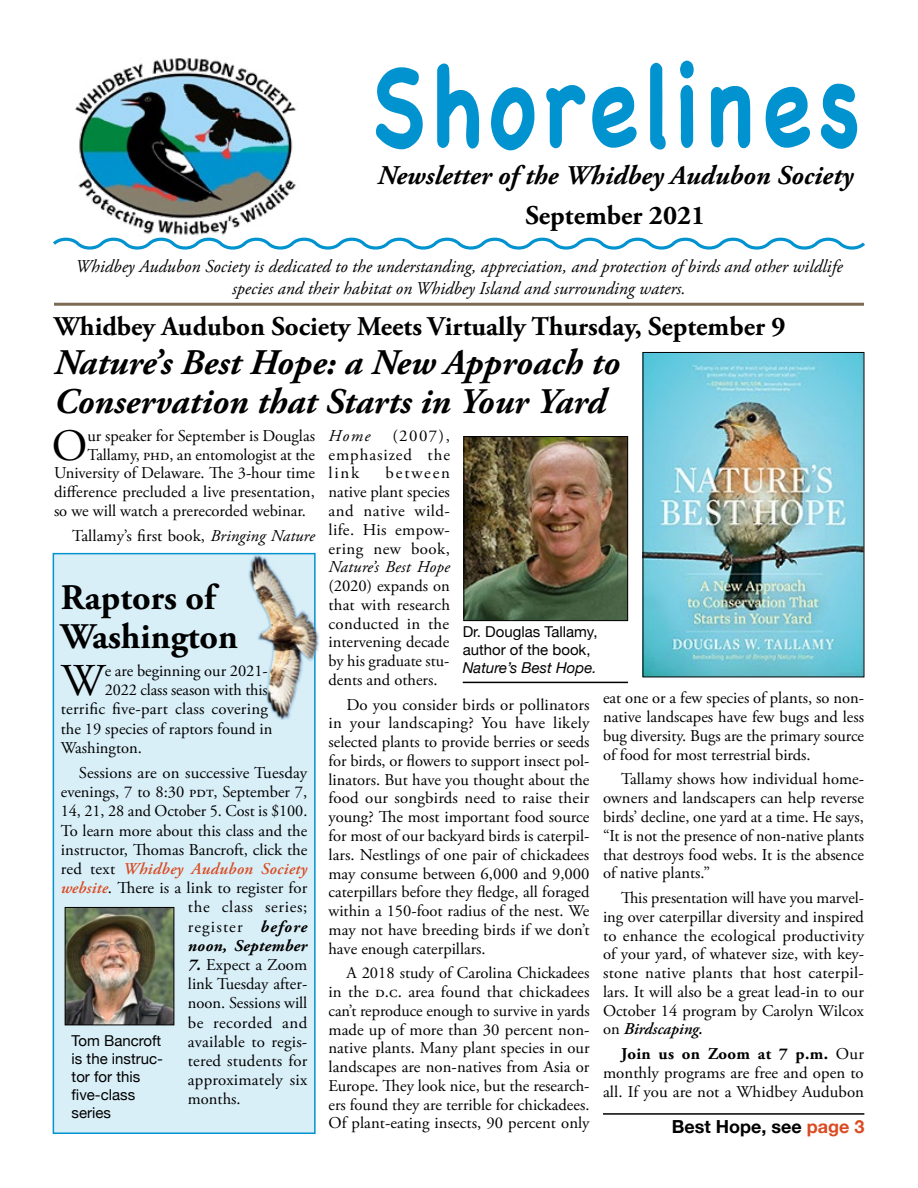
<style>
.page{position:relative;width:918px;height:1188px;background:#fff}
.page>*{position:absolute;margin:0;border:0;box-sizing:border-box;transform-origin:0 0}
.t1{font:700 112.5px "Chalkboard SE";letter-spacing:.07em;color:#0193cf;scale:.8 1}
.t2{font:45.45px "Adobe Garamond Pro";color:#000}
.body_text_first{font:44.85px "Adobe Garamond Pro";color:#000}
.Heading{font:italic 700 36px/39px "Adobe Garamond Pro";color:#000}
.Heading-2{font:700 36px/39px "Adobe Garamond Pro";color:#000}
.Subhead{font:700 27px "Adobe Garamond Pro";color:#000}
.t3{font:italic 700 27px "Adobe Garamond Pro";color:#000}
.t4{font:italic 18px/21.6px "Adobe Garamond Pro";color:#000;text-align:center}
.continued_on{font:700 18px "Helvetica Neue";color:#000}
.body_text{font:16.5px/18.8px "Adobe Garamond Pro";color:#000;text-align:justify}
.body_text_first-2{font:16.5px "Adobe Garamond Pro";color:#000}
.body_text-2{font:italic 16.5px "Adobe Garamond Pro";color:#000}
.t5{font:15px/18px "Helvetica Neue";color:#000}
.s1{font-style:italic}
.s2{font-weight:600;font-style:italic;color:#da4b22}
.s3{font-weight:700;font-style:italic}
.s4{font-weight:600;font-style:italic}
.s5{font-weight:700}
.s6{color:#da4b22}
</style>
<div class="page">
<img style="left:645px;top:354px;width:217px;height:321px">
<img style="left:466px;top:438px;width:160px;height:181px">
<div style="left:464px;top:436px;width:164px;height:185px;border:1px solid #000"></div>
<hr style="left:603px;top:1113px;width:261px;height:2px;background:#000">
<hr style="left:463px;top:682px;width:165px;height:1px;background:#000">
<div style="left:53px;top:554px;width:262px;height:579px;background:#d9eff8"></div>
<div style="left:53px;top:553px;width:263px;height:581px;border:2px solid #0193cf"></div>
<img style="left:239px;top:554px;width:81px;height:166px">
<img style="left:67px;top:909px;width:105px;height:114px">
<div style="left:65px;top:907px;width:109px;height:118px;border:1px solid #000"></div>
<img style="left:75px;top:58px;width:221px;height:175px">
<svg style="left:53px;top:233px;width:812px;height:17px"></svg>
<hr style="left:54px;top:303px;width:810px;height:3px;background:#7c6a55">
<p class="t1" style="left:371px;top:39px;width:613px">Shorelines</p>
<p class="t3" style="left:377px;top:159px;width:477px">Newsletter of the Whidbey Audubon Society</p>
<p class="Subhead" style="left:526px;top:199px;width:181px">September 2021</p>
<p class="t4" style="left:75px;top:256px;width:769px">Whidbey Audubon Society is dedicated to the understanding, appreciation, and protection of birds and other wildlife species and their habitat on Whidbey Island and surrounding waters.</p>
<p class="Subhead" style="left:54px;top:311px;width:733px">Whidbey Audubon Society Meets Virtually Thursday, September 9</p>
<p class="Heading" style="left:54px;top:344px;width:568px">Nature’s Best Hope: a New Approach to<br>Conservation that Starts in Your Yard</p>
<p class="body_text_first" style="left:52px;top:419px;width:37px">O</p>
<p class="body_text_first-2" style="left:88px;top:426px;width:229px">ur speaker for September is Douglas</p>
<p class="body_text" style="left:328px;top:427px;width:123px;text-indent:64px">(2007), emphasized the link</p>
<p class="body_text-2" style="left:328px;top:426px;width:43px">Home</p>
<p class="body_text_first-2" style="left:88px;top:445px;width:229px">Tallamy, phd, an entomologist at the</p>
<p class="body_text_first-2" style="left:54px;top:463px;width:262px">University of Delaware. The 3-hour time</p>
<p class="body_text_first-2" style="left:54px;top:482px;width:262px">difference precluded a live presentation,</p>
<p class="body_text_first-2" style="left:54px;top:501px;width:254px">so we will watch a prerecorded webinar.</p>
<p class="body_text" style="left:72px;top:527px;width:244px">Tallamy’s first book, <span class="s1">Bringing Nature</span></p>
<p class="body_text" style="left:328px;top:464px;width:123px;text-indent:57px">between native plant species and native wild&shy;life. His empow&shy;ering new book, <span class="s1">Nature’s Best Hope </span>(2020) expands on that with research conducted in the intervening decade by his graduate stu&shy;dents and others.</p>
<p class="body_text" style="left:328px;top:696px;width:263px;text-indent:18px">Do you consider birds or pollinators in your landscaping? You have likely selected plants to provide berries or seeds for birds, or flowers to support insect pol&shy;linators. But have you thought about the food our songbirds need to raise their young? The most important food source for most of our backyard birds is caterpil&shy;lars. Nestlings of one pair of chickadees may consume between 6,000 and 9,000 caterpillars before they fledge, all foraged within a 150-foot radius of the nest. We may not have breeding birds if we don’t have enough caterpillars.</p>
<p class="body_text" style="left:328px;top:964px;width:263px;text-indent:18px">A 2018 study of Carolina Chickadees in the d.c. area found that chickadees can’t reproduce enough to survive in yards made up of more than 30 percent non&shy;native plants. Many plant species in our landscapes are non-natives from Asia or Europe. They look nice, but the research&shy;ers found they are terrible for chickadees.<br>Of plant-eating insects, 90 percent only</p>
<p class="Heading-2" style="left:61px;top:578px;width:179px">Raptors of<br>Washington</p>
<p class="t2" style="left:61px;top:653px;width:45px">W</p>
<p class="body_text" style="left:105px;top:662px;width:165px">e are beginning our 2021-</p>
<p class="t5" style="left:463px;top:623px;width:136px">Dr. Douglas Tallamy, author of the book,<br><span class="s1">Nature’s Best Hope.</span></p>
<p class="body_text" style="left:105px;top:681px;width:164px">2022 class season with this</p>
<p class="body_text" style="left:61px;top:700px;width:209px">terrific five-part class covering</p>
<p class="body_text" style="left:61px;top:719px;width:213px">the 19 species of raptors found in</p>
<p class="body_text" style="left:61px;top:739px;width:83px">Washington.</p>
<p class="body_text" style="left:61px;top:764px;width:248px;line-height:19.2px;text-align:right">Sessions are on successive Tuesday evenings, 7 to 8:30 pdt, September 7,<br>14, 21, 28 and October 5. Cost is $100.<br>To learn more about this class and the instructor, Thomas Bancroft, click the red text <span class="s2">Whidbey Audubon Society website</span>. There is a link to register for the class series;<br>register <span class="s3">before<br>noon, September</span></p>
<p class="body_text" style="left:188px;top:956px;width:121px;line-height:19.2px"><span class="s3">7.</span> Expect a Zoom link Tuesday after&shy;noon. Sessions will be recorded and available to regis&shy;tered students for approximately six months.</p>
<p class="body_text" style="left:603px;top:689px;width:263px">eat one or a few species of plants, so non&shy;native landscapes have few bugs and less bug diversity. Bugs are the primary source of food for most terrestrial birds.</p>
<p class="body_text" style="left:603px;top:770px;width:263px;text-indent:18px">Tallamy shows how individual home&shy;owners and landscapers can help reverse birds’ decline, one yard at a time. He says, “It is not the presence of non-native plants that destroys food webs. It is the absence of native plants.”</p>
<p class="body_text" style="left:603px;top:889px;width:263px;text-indent:18px">This presentation will have you marvel&shy;ing over caterpillar diversity and inspired to enhance the ecological productivity of your yard, of whatever size, with key&shy;stone native plants that host caterpil&shy;lars. It will also be a great lead-in to our October 14 program by Carolyn Wilcox on <span class="s4">Birdscaping.</span></p>
<p class="body_text" style="left:603px;top:1045px;width:263px;text-indent:18px"><span class="s5">Join us on Zoom at 7 p.m.</span> Our monthly programs are free and open to all. If you are not a Whidbey Audubon</p>
<p class="continued_on" style="left:672px;top:1112px;width:194px">Best Hope, see <span class="s6">page 3</span></p>
<p class="t5" style="left:72px;top:1033px;width:93px">Tom Bancroft is the instruc&shy;tor for this five-class series</p>
</div>
